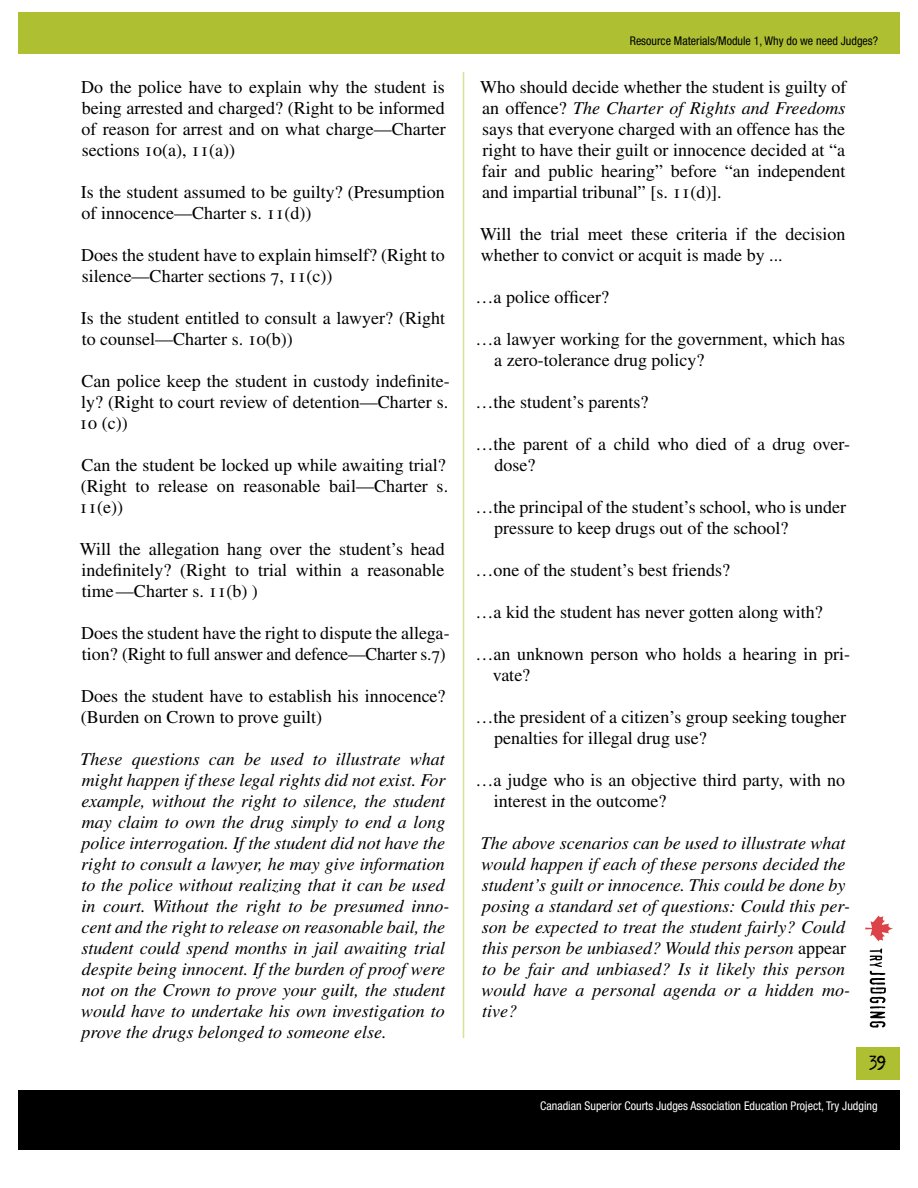
<style>
.page{position:relative;width:918px;height:1188px;background:#fff}
.page>*{position:absolute;margin:0;border:0;box-sizing:border-box;transform-origin:0 0}
.t1{font:18px/21px "Times LT Std";color:#000}
.t2{font:italic 18px/21px "Times LT Std";color:#000}
.t3{font:18px "Adler";color:#000}
.t4{font:condensed 12px "Helvetica Neue Std";color:#fff}
.t5{font:condensed 12px "Helvetica Neue Std";color:#000}
.s1{font-style:italic}
.s2{font-style:normal}
</style>
<div class="page">
<div style="left:18px;top:12px;width:882px;height:42px;background:#aec032"></div>
<div style="left:18px;top:1090px;width:882px;height:60px;background:#000"></div>
<div style="left:856px;top:1047px;width:44px;height:33px;background:#aec032"></div>
<hr style="left:463px;top:72px;width:1px;height:966px;background:#d5e196">
<svg style="left:865px;top:915px;width:28px;height:27px"></svg>
<svg style="left:870px;top:948px;width:16px;height:80px"></svg>
<p class="t1" style="left:81px;top:76px;width:366px;text-align:justify">Do the police have to explain why the student is being arrested and charged? (Right to be informed of reason for arrest and on what charge—Charter sections 10(a), 11(a))</p>
<p class="t1" style="left:81px;top:181px;width:365px">Is the student assumed to be guilty? (Presumption of innocence—Charter s. 11(d))</p>
<p class="t1" style="left:81px;top:244px;width:365px">Does the student have to explain himself? (Right to silence—Charter sections 7, 11(c))</p>
<p class="t1" style="left:81px;top:307px;width:366px">Is the student entitled to consult a lawyer? (Right to counsel—Charter s. 10(b))</p>
<p class="t1" style="left:79px;top:370px;width:372px;text-align:justify">Can police keep the student in custody indefinite&shy;ly? (Right to court review of detention—Charter s.<br>10 (c))</p>
<p class="t1" style="left:79px;top:454px;width:370px">Can the student be locked up while awaiting trial? (Right to release on reasonable bail—Charter s.<br>11(e))</p>
<p class="t1" style="left:80px;top:538px;width:367px;text-align:justify">Will the allegation hang over the student’s head indefinitely? (Right to trial within a reasonable time—Charter s. 11(b) )</p>
<p class="t1" style="left:81px;top:622px;width:370px">Does the student have the right to dispute the allega&shy;tion? (Right to full answer and defence—Charter s.7)</p>
<p class="t1" style="left:81px;top:685px;width:366px">Does the student have to establish his innocence? (Burden on Crown to prove guilt)</p>
<p class="t2" style="left:80px;top:749px;width:371px">These questions can be used to illustrate what might happen if these legal rights did not exist. For example, without the right to silence, the student may claim to own the drug simply to end a long police interrogation. If the student did not have the right to consult a lawyer, he may give information to the police without realizing that it can be used in court. Without the right to be presumed inno&shy;cent and the right to release on reasonable bail, the student could spend months in jail awaiting trial despite being innocent. If the burden of proof were not on the Crown to prove your guilt, the student would have to undertake his own investigation to prove the drugs belonged to someone else.</p>
<p class="t5" style="left:630px;top:34px;width:250px">Resource Materials/Module 1, Why do we need Judges?</p>
<p class="t1" style="left:480px;top:76px;width:368px;text-align:justify">Who should decide whether the student is guilty of an offence? <span class="s1">The Charter of Rights and Freedoms </span>says that everyone charged with an offence has the right to have their guilt or innocence decided at “a fair and public hearing” before “an independent and impartial tribunal” [s. 11(d)].</p>
<p class="t1" style="left:480px;top:223px;width:367px">Will the trial meet these criteria if the decision whether to convict or acquit is made by ...</p>
<p class="t1" style="left:476px;top:286px;width:135px">…a police officer?</p>
<p class="t1" style="left:494px;top:328px;width:353px;text-indent:-19px">…a lawyer working for the government, which has a zero-tolerance drug policy?</p>
<p class="t1" style="left:476px;top:391px;width:174px">…the student’s parents?</p>
<p class="t1" style="left:494px;top:433px;width:357px;text-indent:-19px">…the parent of a child who died of a drug over&shy;dose?</p>
<p class="t1" style="left:494px;top:496px;width:354px;text-indent:-19px">…the principal of the student’s school, who is under pressure to keep drugs out of the school?</p>
<p class="t1" style="left:476px;top:559px;width:256px">…one of the student’s best friends?</p>
<p class="t1" style="left:476px;top:601px;width:349px">…a kid the student has never gotten along with?</p>
<p class="t1" style="left:493px;top:643px;width:359px;text-indent:-17px">…an unknown person who holds a hearing in pri&shy;vate?</p>
<p class="t1" style="left:494px;top:706px;width:354px;text-indent:-19px">…the president of a citizen’s group seeking tougher penalties for illegal drug use?</p>
<p class="t1" style="left:494px;top:769px;width:353px;text-indent:-18px">…a judge who is an objective third party, with no interest in the outcome?</p>
<p class="t2" style="left:481px;top:833px;width:371px">The above scenarios can be used to illustrate what would happen if each of these persons decided the student’s guilt or innocence. This could be done by posing a standard set of questions: Could this per&shy;son be expected to treat the student fairly? Could this person be unbiased? Would this person <span class="s2">appear </span>to be fair and unbiased? Is it likely this person would have a personal agenda or a hidden mo&shy;tive?</p>
<p class="t3" style="left:869px;top:1055px;width:18px">39</p>
<p class="t4" style="left:540px;top:1099px;width:339px">Canadian Superior Courts Judges Association Education Project, Try Judging</p>
</div>
